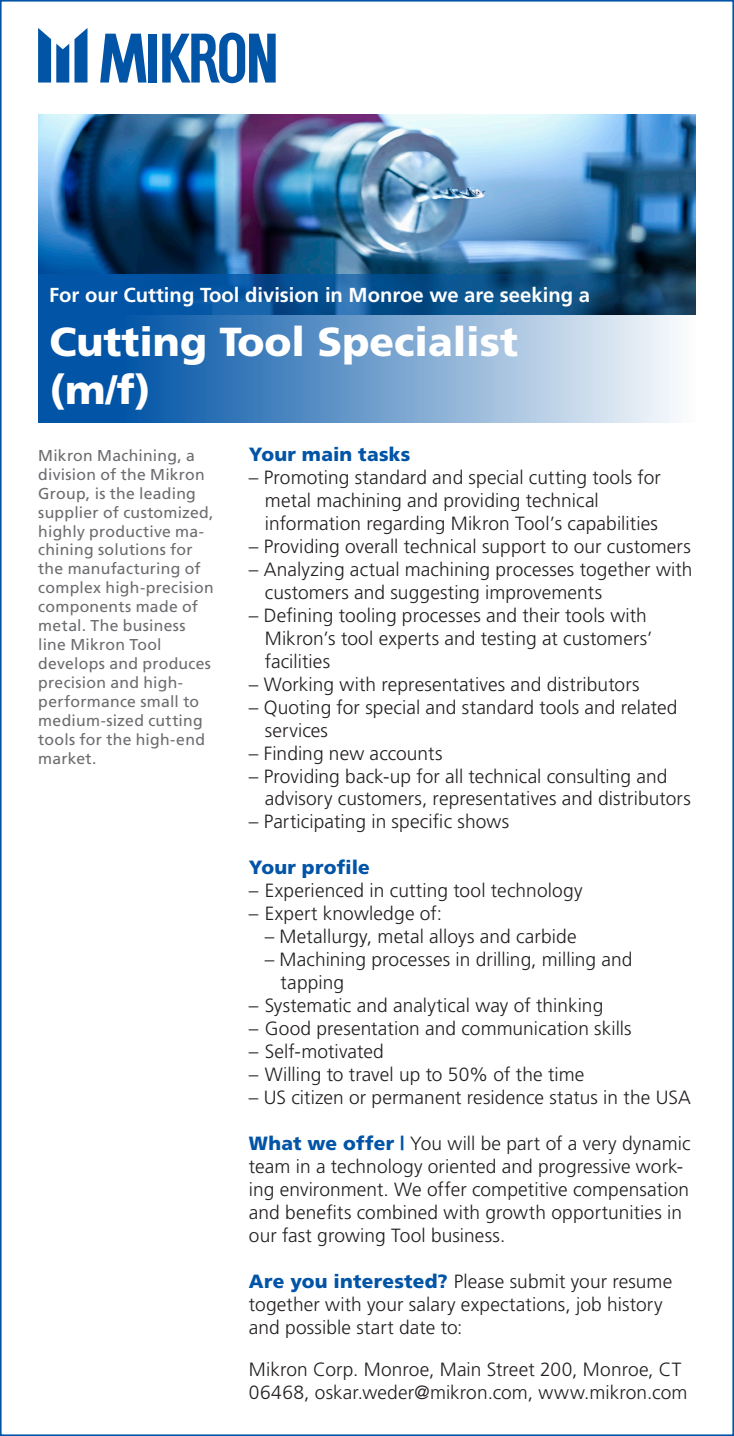
<style>
.page{position:relative;width:734px;height:1436px;background:#fff}
.page>*{position:absolute;margin:0;border:0;box-sizing:border-box;transform-origin:0 0}
.t1{font:900 40.5px/48.6px "Frutiger";color:#fff}
.t2{font:700 20.25px "Frutiger";color:#fff}
.t3{font:300 19.12px/22.9px "Frutiger";letter-spacing:.005em;color:#231f20}
.t4{font:900 19.12px "Frutiger";letter-spacing:.015em;color:#0154a6}
.t5{font:15.75px/18.9px "Frutiger";letter-spacing:.015em;color:#6c6d70}
.s1{font-weight:900;color:#0154a6}
</style>
<div class="page">
<img style="left:38px;top:115px;width:657px;height:160px">
<svg style="left:38px;top:28px;width:49px;height:54px"></svg>
<svg style="left:100px;top:34px;width:46px;height:48px"></svg>
<div style="left:148px;top:34px;width:9px;height:48px;background:#0154a6"></div>
<svg style="left:162px;top:33px;width:113px;height:50px"></svg>
<svg style="left:38px;top:275px;width:657px;height:148px;background:#5388bb"></svg>
<p class="t2" style="left:49px;top:283px;width:542px">For our Cutting Tool division in Monroe we are seeking a</p>
<h1 class="t1" style="left:49px;top:316px;width:470px">Cutting Tool Specialist (m/f)</h1>
<p class="t5" style="left:38px;top:446px;width:177px">Mikron Machining, a division of the Mikron<br>Group, is the leading supplier of customized, highly productive ma&shy;chining solutions for the manufacturing of complex high-precision components made of metal. The business line Mikron Tool develops and produces precision and high&shy;performance small to medium-sized cutting tools for the high-end market.</p>
<p class="t4" style="left:249px;top:442px;width:163px">Your main tasks</p>
<p class="t3" style="left:265px;top:466px;width:397px;text-indent:-16px">– Promoting standard and special cutting tools for metal machining and providing technical information regarding Mikron Tool’s capabilities</p>
<p class="t3" style="left:249px;top:534px;width:443px">– Providing overall technical support to our customers</p>
<p class="t3" style="left:265px;top:557px;width:429px;text-indent:-16px">– Analyzing actual machining processes together with customers and suggesting improvements</p>
<p class="t3" style="left:265px;top:603px;width:389px;text-indent:-16px">– Defining tooling processes and their tools with<br>Mikron’s tool experts and testing at customers’ facilities</p>
<p class="t3" style="left:249px;top:672px;width:392px">– Working with representatives and distributors</p>
<p class="t3" style="left:265px;top:695px;width:414px;text-indent:-16px">– Quoting for special and standard tools and related services</p>
<p class="t3" style="left:249px;top:741px;width:195px">– Finding new accounts</p>
<p class="t3" style="left:265px;top:764px;width:427px;text-indent:-16px">– Providing back-up for all technical consulting and advisory customers, representatives and distributors</p>
<p class="t3" style="left:249px;top:810px;width:262px">– Participating in specific shows</p>
<p class="t4" style="left:249px;top:856px;width:122px">Your profile</p>
<p class="t3" style="left:249px;top:879px;width:335px">– Experienced in cutting tool technology</p>
<p class="t3" style="left:249px;top:902px;width:195px">– Expert knowledge of:</p>
<p class="t3" style="left:264px;top:925px;width:313px">– Metallurgy, metal alloys and carbide</p>
<p class="t3" style="left:280px;top:947px;width:353px;text-indent:-16px">– Machining processes in drilling, milling and tapping</p>
<p class="t3" style="left:249px;top:993px;width:356px">– Systematic and analytical way of thinking</p>
<p class="t3" style="left:249px;top:1016px;width:384px">– Good presentation and communication skills</p>
<p class="t3" style="left:249px;top:1039px;width:136px">– Self-motivated</p>
<p class="t3" style="left:249px;top:1062px;width:337px">– Willing to travel up to 50% of the time</p>
<p class="t3" style="left:249px;top:1085px;width:443px">– US citizen or permanent residence status in the USA</p>
<p class="t3" style="left:249px;top:1131px;width:443px"><span class="s1">What we offer |</span> You will be part of a very dynamic team in a technology oriented and progressive work&shy;ing environment. We offer competitive compensation and benefits combined with growth opportunities in our fast growing Tool business.</p>
<p class="t3" style="left:249px;top:1269px;width:425px"><span class="s1">Are you interested?</span> Please submit your resume together with your salary expectations, job history and possible start date to:</p>
<p class="t3" style="left:249px;top:1357px;width:440px">Mikron Corp. Monroe, Main Street 200, Monroe, CT<br>06468, oskar.weder@mikron.com, www.mikron.com</p>
</div>
